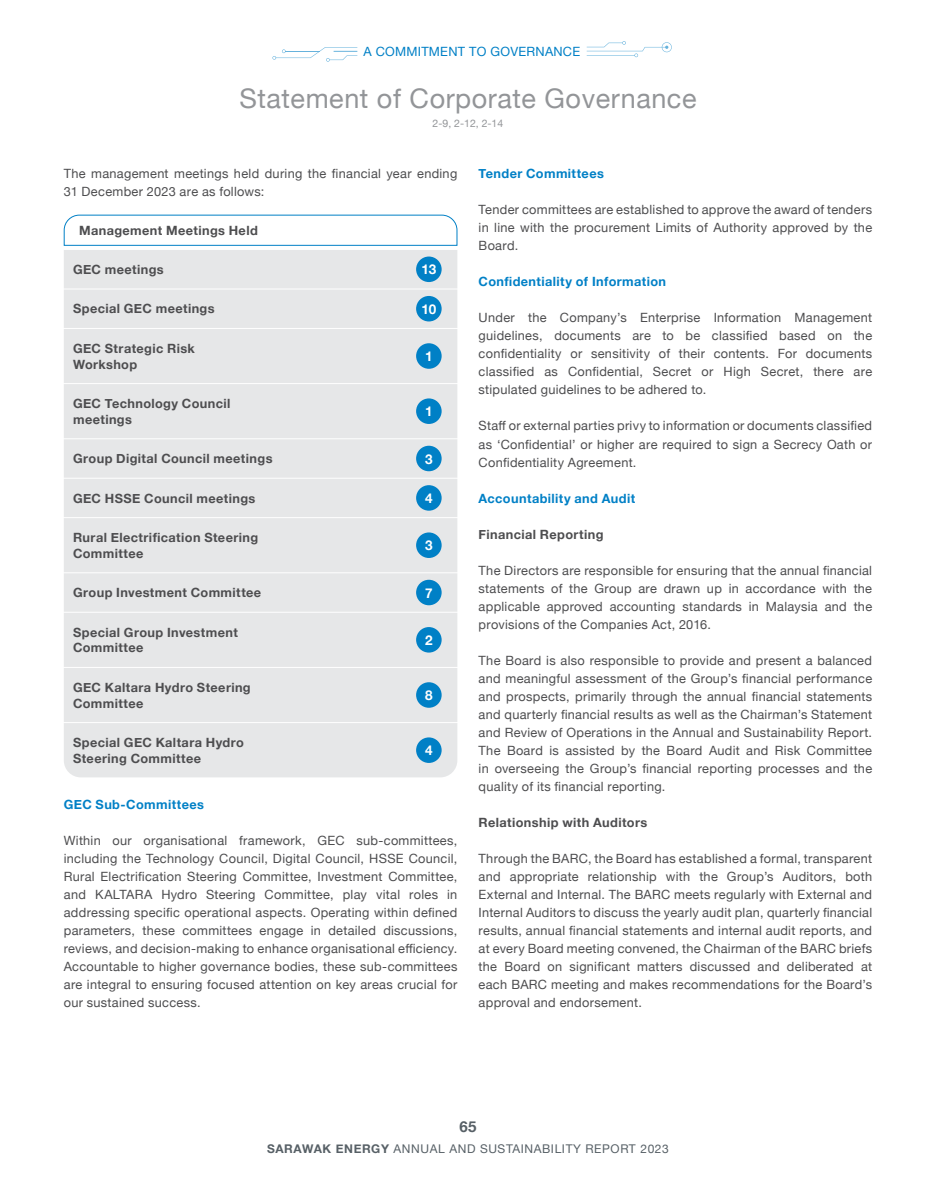
<style>
.page{position:relative;width:936px;height:1191px;background:#fff}
.page>*{position:absolute;margin:0;border:0;box-sizing:border-box;transform-origin:0 0}
.t1{font:27px "Helvetica Neue";letter-spacing:.02em;color:#939598}
.t2{font:700 15px "Helvetica Neue";color:#576066}
.t3{font:700 13.5px "Helvetica Neue";color:#fff}
.t4{font:12.75px/18px "Helvetica Neue";letter-spacing:.025em;color:#4d4d4f;text-align:justify}
.t5{font:700 12.75px/15.8px "Helvetica Neue";letter-spacing:.03em;color:#4d4d4f}
.t6{font:700 12.75px "Helvetica Neue";letter-spacing:.03em;color:#0080c6}
.t7{font:12.75px "Helvetica Neue";letter-spacing:.02em;color:#0080c6}
.t8{font:12px "Helvetica Neue";letter-spacing:.05em;color:#576066}
.t9{font:10.5px "Helvetica Neue";color:#939598}
.s1{font-weight:700}
</style>
<div class="page">
<svg style="left:63px;top:214px;width:394px;height:32px"></svg>
<div style="left:64px;top:250px;width:393px;height:527px;background:#e6e7e8"></div>
<hr style="left:57px;top:289px;width:405px;height:1px;background:#fff">
<hr style="left:57px;top:328px;width:405px;height:1px;background:#fff">
<hr style="left:57px;top:383px;width:405px;height:1px;background:#fff">
<hr style="left:57px;top:438px;width:405px;height:1px;background:#fff">
<hr style="left:57px;top:478px;width:405px;height:1px;background:#fff">
<hr style="left:57px;top:517px;width:405px;height:1px;background:#fff">
<hr style="left:57px;top:572px;width:405px;height:1px;background:#fff">
<hr style="left:57px;top:612px;width:405px;height:1px;background:#fff">
<hr style="left:57px;top:667px;width:405px;height:1px;background:#fff">
<hr style="left:57px;top:722px;width:405px;height:1px;background:#fff">
<div style="left:416px;top:256px;width:25px;height:26px;background:#0080c6;border-radius:50%"></div>
<div style="left:416px;top:296px;width:25px;height:25px;background:#0080c6;border-radius:50%"></div>
<div style="left:416px;top:343px;width:25px;height:26px;background:#0080c6;border-radius:50%"></div>
<div style="left:416px;top:398px;width:25px;height:26px;background:#0080c6;border-radius:50%"></div>
<div style="left:416px;top:446px;width:25px;height:25px;background:#0080c6;border-radius:50%"></div>
<div style="left:416px;top:485px;width:25px;height:25px;background:#0080c6;border-radius:50%"></div>
<div style="left:416px;top:532px;width:25px;height:26px;background:#0080c6;border-radius:50%"></div>
<div style="left:416px;top:580px;width:25px;height:25px;background:#0080c6;border-radius:50%"></div>
<div style="left:416px;top:627px;width:25px;height:25px;background:#0080c6;border-radius:50%"></div>
<div style="left:416px;top:682px;width:25px;height:26px;background:#0080c6;border-radius:50%"></div>
<div style="left:416px;top:737px;width:25px;height:26px;background:#0080c6;border-radius:50%"></div>
<svg style="left:586px;top:41px;width:85px;height:16px"></svg>
<svg style="left:272px;top:47px;width:85px;height:15px"></svg>
<p class="t7" style="left:363px;top:42px;width:218px">A COMMITMENT TO GOVERNANCE</p>
<h1 class="t1" style="left:239px;top:79px;width:458px">Statement of Corporate Governance</h1>
<p class="t9" style="left:432px;top:116px;width:72px">2-9, 2-12, 2-14</p>
<p class="t4" style="left:64px;top:165px;width:395px">The management meetings held during the financial year ending<br>31 December 2023 are as follows:</p>
<p class="t5" style="left:79px;top:223px;width:180px">Management Meetings Held</p>
<p class="t5" style="left:73px;top:262px;width:92px">GEC meetings</p>
<p class="t3" style="left:421px;top:259px;width:16px">13</p>
<p class="t3" style="left:421px;top:298px;width:16px">10</p>
<p class="t3" style="left:425px;top:346px;width:9px">1</p>
<p class="t5" style="left:73px;top:301px;width:143px">Special GEC meetings</p>
<p class="t5" style="left:73px;top:341px;width:123px">GEC Strategic Risk<br>Workshop</p>
<p class="t5" style="left:73px;top:396px;width:159px">GEC Technology Council meetings</p>
<p class="t3" style="left:425px;top:401px;width:9px">1</p>
<p class="t3" style="left:425px;top:448px;width:9px">3</p>
<p class="t3" style="left:425px;top:487px;width:9px">4</p>
<p class="t3" style="left:425px;top:535px;width:9px">3</p>
<p class="t3" style="left:425px;top:582px;width:9px">7</p>
<p class="t3" style="left:425px;top:629px;width:9px">2</p>
<p class="t5" style="left:73px;top:451px;width:201px">Group Digital Council meetings</p>
<p class="t5" style="left:73px;top:490px;width:184px">GEC HSSE Council meetings</p>
<p class="t5" style="left:73px;top:530px;width:187px">Rural Electrification Steering<br>Committee</p>
<p class="t5" style="left:73px;top:585px;width:190px">Group Investment Committee</p>
<p class="t5" style="left:73px;top:624px;width:166px">Special Group Investment<br>Committee</p>
<p class="t5" style="left:73px;top:680px;width:179px">GEC Kaltara Hydro Steering<br>Committee</p>
<p class="t5" style="left:73px;top:735px;width:172px">Special GEC Kaltara Hydro<br>Steering Committee</p>
<p class="t6" style="left:64px;top:794px;width:142px">GEC Sub-Committees</p>
<p class="t4" style="left:64px;top:831px;width:395px">Within our organisational framework, GEC sub-committees, including the Technology Council, Digital Council, HSSE Council, Rural Electrification Steering Committee, Investment Committee, and KALTARA Hydro Steering Committee, play vital roles in addressing specific operational aspects. Operating within defined parameters, these committees engage in detailed discussions, reviews, and decision-making to enhance organisational efficiency.<br>Accountable to higher governance bodies, these sub-committees are integral to ensuring focused attention on key areas crucial for our sustained success.</p>
<p class="t3" style="left:425px;top:684px;width:9px">8</p>
<p class="t3" style="left:425px;top:740px;width:9px">4</p>
<p class="t6" style="left:478px;top:164px;width:127px">Tender Committees</p>
<p class="t4" style="left:478px;top:201px;width:395px">Tender committees are established to approve the award of tenders in line with the procurement Limits of Authority approved by the Board.</p>
<p class="t6" style="left:478px;top:272px;width:189px">Confidentiality of Information</p>
<p class="t4" style="left:478px;top:310px;width:395px">Under the Company’s Enterprise Information Management guidelines, documents are to be classified based on the confidentiality or sensitivity of their contents. For documents classified as Confidential, Secret or High Secret, there are stipulated guidelines to be adhered to.</p>
<p class="t4" style="left:478px;top:418px;width:395px">Staff or external parties privy to information or documents classified as ‘Confidential’ or higher are required to sign a Secrecy Oath or Confidentiality Agreement.</p>
<p class="t6" style="left:478px;top:488px;width:158px">Accountability and Audit</p>
<p class="t5" style="left:478px;top:526px;width:126px">Financial Reporting</p>
<p class="t4" style="left:478px;top:562px;width:395px">The Directors are responsible for ensuring that the annual financial statements of the Group are drawn up in accordance with the applicable approved accounting standards in Malaysia and the provisions of the Companies Act, 2016.</p>
<p class="t4" style="left:478px;top:652px;width:395px">The Board is also responsible to provide and present a balanced and meaningful assessment of the Group’s financial performance and prospects, primarily through the annual financial statements and quarterly financial results as well as the Chairman’s Statement and Review of Operations in the Annual and Sustainability Report.<br>The Board is assisted by the Board Audit and Risk Committee in overseeing the Group’s financial reporting processes and the quality of its financial reporting.</p>
<p class="t5" style="left:478px;top:814px;width:170px">Relationship with Auditors</p>
<p class="t4" style="left:478px;top:850px;width:395px">Through the BARC, the Board has established a formal, transparent and appropriate relationship with the Group’s Auditors, both External and Internal. The BARC meets regularly with External and Internal Auditors to discuss the yearly audit plan, quarterly financial results, annual financial statements and internal audit reports, and at every Board meeting convened, the Chairman of the BARC briefs the Board on significant matters discussed and deliberated at each BARC meeting and makes recommendations for the Board’s approval and endorsement.</p>
<p class="t2" style="left:459px;top:1114px;width:18px">65</p>
<p class="t8" style="left:267px;top:1139px;width:403px"><span class="s1">SARAWAK ENERGY</span> ANNUAL AND SUSTAINABILITY REPORT 2023</p>
</div>
